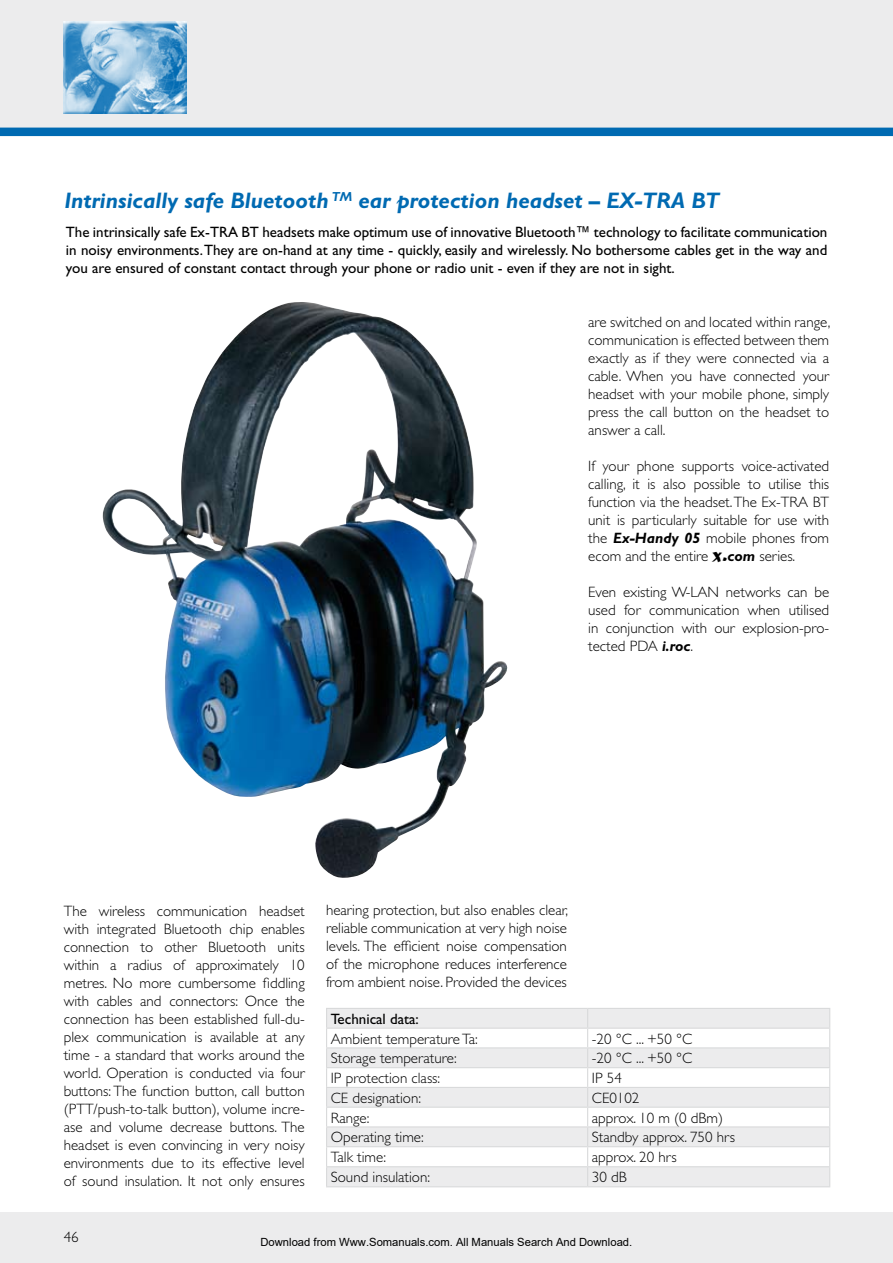
<style>
.page{position:relative;width:893px;height:1263px;background:#fff}
.page>*{position:absolute;margin:0;border:0;box-sizing:border-box;transform-origin:0 0}
.t1{font:italic 700 22.5px "Gill Sans";color:#006ab2}
.t2{font:300 15px/18px "Gill Sans";color:#000;text-align:justify}
.t3{font:15px/18px "Gill Sans";color:#000;text-align:justify}
.t4{font:11.25px "Arial";color:#000}
.s1{font-weight:700;font-style:italic}
.s2{font-family:"Matura MT Script Capitals";font-weight:400;font-size:21px}
</style>
<div class="page">
<div style="left:0;top:0;width:893px;height:132px;background:#ececed"></div>
<div style="left:0;top:128px;width:893px;height:8px;background:#006ab2"></div>
<div style="left:0;top:1212px;width:893px;height:51px;background:#ececed"></div>
<img style="left:64px;top:21px;width:123px;height:93px">
<img style="left:102px;top:302px;width:406px;height:576px">
<svg style="left:327px;top:1009px;width:502px;height:177px;fill:#ececed"></svg>
<hr style="left:326px;top:1008px;width:262px;height:1px;background:#d9dadb">
<hr style="left:588px;top:1008px;width:242px;height:1px;background:#d9dadb">
<hr style="left:326px;top:1047px;width:262px;height:1px;background:#d9dadb">
<hr style="left:588px;top:1047px;width:242px;height:1px;background:#d9dadb">
<hr style="left:326px;top:1087px;width:262px;height:1px;background:#d9dadb">
<hr style="left:588px;top:1087px;width:242px;height:1px;background:#d9dadb">
<hr style="left:326px;top:1126px;width:262px;height:1px;background:#d9dadb">
<hr style="left:588px;top:1126px;width:242px;height:1px;background:#d9dadb">
<hr style="left:326px;top:1166px;width:262px;height:1px;background:#d9dadb">
<svg style="left:326px;top:1009px;width:1px;height:177px"></svg>
<hr style="left:588px;top:1166px;width:242px;height:1px;background:#d9dadb">
<svg style="left:587px;top:1009px;width:1px;height:177px"></svg>
<svg style="left:829px;top:1009px;width:1px;height:177px"></svg>
<hr style="left:326px;top:1186px;width:262px;height:1px;background:#d9dadb">
<hr style="left:588px;top:1186px;width:242px;height:1px;background:#d9dadb">
<hr style="left:326px;top:1027px;width:262px;height:2px;background:#d9dadb">
<hr style="left:588px;top:1027px;width:242px;height:2px;background:#d9dadb">
<hr style="left:326px;top:1067px;width:262px;height:1px;background:#d9dadb">
<hr style="left:588px;top:1067px;width:242px;height:1px;background:#d9dadb">
<hr style="left:326px;top:1106px;width:262px;height:2px;background:#d9dadb">
<hr style="left:588px;top:1106px;width:242px;height:2px;background:#d9dadb">
<hr style="left:326px;top:1146px;width:262px;height:1px;background:#d9dadb">
<hr style="left:588px;top:1146px;width:242px;height:1px;background:#d9dadb">
<h1 class="t1" style="left:64px;top:188px;width:657px">Intrinsically safe Bluetooth <sup>TM</sup> ear protection headset – EX-TRA BT</h1>
<p class="t3" style="left:66px;top:223px;width:763px">The intrinsically safe Ex-TRA BT headsets make optimum use of innovative Bluetooth™ technology to facilitate communication in noisy environments. They are on-hand at any time - quickly, easily and wirelessly. No bothersome cables get in the way and you are ensured of constant contact through your phone or radio unit - even if they are not in sight.</p>
<p class="t2" style="left:588px;top:313px;width:244px">are switched on and located within range, communication is effected between them exactly as if they were connected via a cable. When you have connected your headset with your mobile phone, simply press the call button on the headset to answer a call.</p>
<p class="t2" style="left:588px;top:457px;width:242px">If your phone supports voice-activated calling, it is also possible to utilise this function via the headset. The Ex-TRA BT unit is particularly suitable for use with the <span class="s1">Ex-Handy 05</span> mobile phones from ecom and the entire <span class="s2">x.</span><span class="s1">com</span> series.</p>
<p class="t2" style="left:588px;top:583px;width:242px">Even existing W-LAN networks can be used for communication when utilised in conjunction with our explosion-pro&shy;tected PDA <span class="s1">i.roc</span>.</p>
<p class="t2" style="left:64px;top:902px;width:242px">The wireless communication headset with integrated Bluetooth chip enables connection to other Bluetooth units within a radius of approximately 10 metres. No more cumbersome fiddling with cables and connectors: Once the connection has been established full-du&shy;plex communication is available at any time - a standard that works around the world. Operation is conducted via four buttons: The function button, call button (PTT/push-to-talk button), volume incre&shy;ase and volume decrease buttons. The headset is even convincing in very noisy environments due to its effective level of sound insulation. It not only ensures</p>
<p class="t2" style="left:326px;top:901px;width:244px">hearing protection, but also enables clear, reliable communication at very high noise levels. The efficient noise compensation of the microphone reduces interference from ambient noise. Provided the devices</p>
<p class="t3" style="left:331px;top:1010px;width:90px">Technical data:</p>
<p class="t2" style="left:331px;top:1030px;width:149px">Ambient temperature Ta:</p>
<p class="t2" style="left:592px;top:1030px;width:102px">-20 °C ... +50 °C</p>
<p class="t2" style="left:331px;top:1049px;width:127px">Storage temperature:</p>
<p class="t2" style="left:592px;top:1049px;width:102px">-20 °C ... +50 °C</p>
<p class="t2" style="left:331px;top:1069px;width:111px">IP protection class:</p>
<p class="t2" style="left:592px;top:1069px;width:31px">IP 54</p>
<p class="t2" style="left:331px;top:1089px;width:92px">CE designation:</p>
<p class="t2" style="left:592px;top:1089px;width:49px">CE0102</p>
<p class="t2" style="left:331px;top:1109px;width:40px">Range:</p>
<p class="t2" style="left:592px;top:1109px;width:133px">approx. 10 m (0 dBm)</p>
<p class="t2" style="left:331px;top:1128px;width:94px">Operating time:</p>
<p class="t2" style="left:592px;top:1128px;width:145px">Standby approx. 750 hrs</p>
<p class="t2" style="left:331px;top:1148px;width:57px">Talk time:</p>
<p class="t2" style="left:592px;top:1148px;width:86px">approx. 20 hrs</p>
<p class="t2" style="left:331px;top:1168px;width:101px">Sound insulation:</p>
<p class="t2" style="left:592px;top:1168px;width:36px">30 dB</p>
<p class="t2" style="left:64px;top:1228px;width:16px">46</p>
<p class="t4" style="left:260px;top:1235px;width:373px">Download from Www.Somanuals.com. All Manuals Search And Download.</p>
</div>
